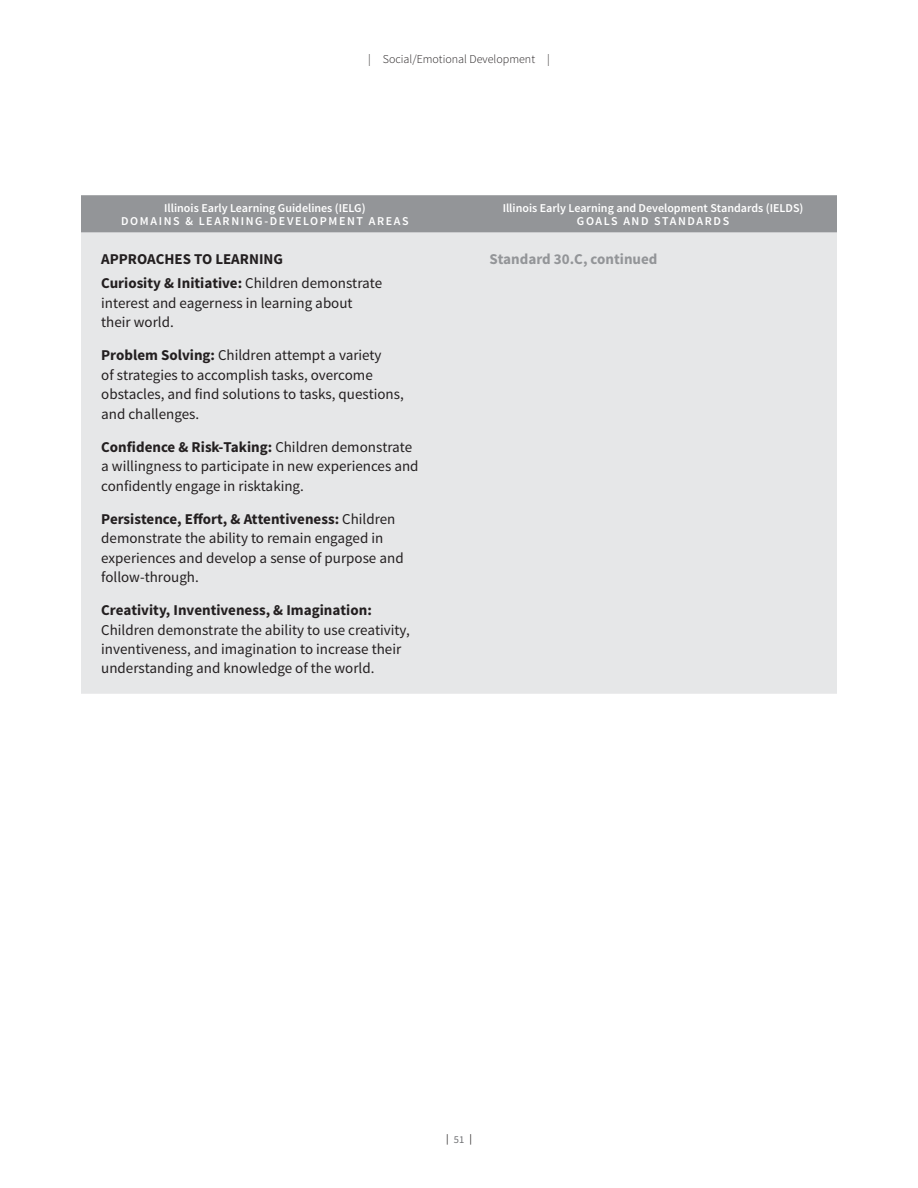
<style>
.page{position:relative;width:918px;height:1188px;background:#fff}
.page>*{position:absolute;margin:0;border:0;box-sizing:border-box;transform-origin:0 0}
.t1{font:15px/19.5px "Source Sans Pro";color:#231f20}
.t2{font:700 15px/24px "Source Sans Pro";color:#231f20}
.t3{font:700 15px "Source Sans Pro";color:#939598}
.t4{font:600 12px/13.5px "Source Sans Pro";color:#fff;text-align:center}
.t5{font:300 12px "Source Sans Pro";color:#231f20}
.t6{font:10.5px "Source Sans Pro";color:#231f20}
.s1{font-weight:400}
.s2{font-weight:700}
.s3{color:#6d6e71}
</style>
<div class="page">
<div style="left:81px;top:195px;width:756px;height:37px;background:#939598"></div>
<div style="left:81px;top:232px;width:756px;height:462px;background:#e6e7e8"></div>
<p class="t5" style="left:368px;top:52px;width:183px">| Social/Emotional Development |</p>
<p class="t4" style="left:121px;top:201px;width:289px">Illinois Early Learning Guidelines (IELG)<br>DOMAINS &amp; LEARNING-DEVELOPMENT AREAS</p>
<p class="t4" style="left:503px;top:201px;width:302px">Illinois Early Learning and Development Standards (IELDS)<br>GOALS AND STANDARDS</p>
<p class="t2" style="left:101px;top:248px;width:283px">APPROACHES TO LEARNING<br>Curiosity &amp; Initiative: <span class="s1">Children demonstrate</span></p>
<p class="t1" style="left:101px;top:293px;width:253px">interest and eagerness in learning about their world.</p>
<p class="t1" style="left:101px;top:346px;width:304px"><span class="s2">Problem Solving:</span> Children attempt a variety<br>of strategies to accomplish tasks, overcome obstacles, and find solutions to tasks, questions, and challenges.</p>
<p class="t1" style="left:101px;top:437px;width:319px"><span class="s2">Confidence &amp; Risk-Taking:</span> Children demonstrate a willingness to participate in new experiences and confidently engage in risktaking.</p>
<p class="t1" style="left:101px;top:509px;width:304px"><span class="s2">Persistence, Effort, &amp; Attentiveness:</span> Children demonstrate the ability to remain engaged in experiences and develop a sense of purpose and follow-through.</p>
<p class="t2" style="left:101px;top:599px;width:272px">Creativity, Inventiveness, &amp; Imagination:</p>
<p class="t1" style="left:101px;top:620px;width:310px">Children demonstrate the ability to use creativity, inventiveness, and imagination to increase their understanding and knowledge of the world.</p>
<p class="t3" style="left:489px;top:249px;width:170px">Standard 30.C, continued</p>
<p class="t6" style="left:446px;top:1132px;width:27px">|<span class="s3">51</span>|</p>
</div>
